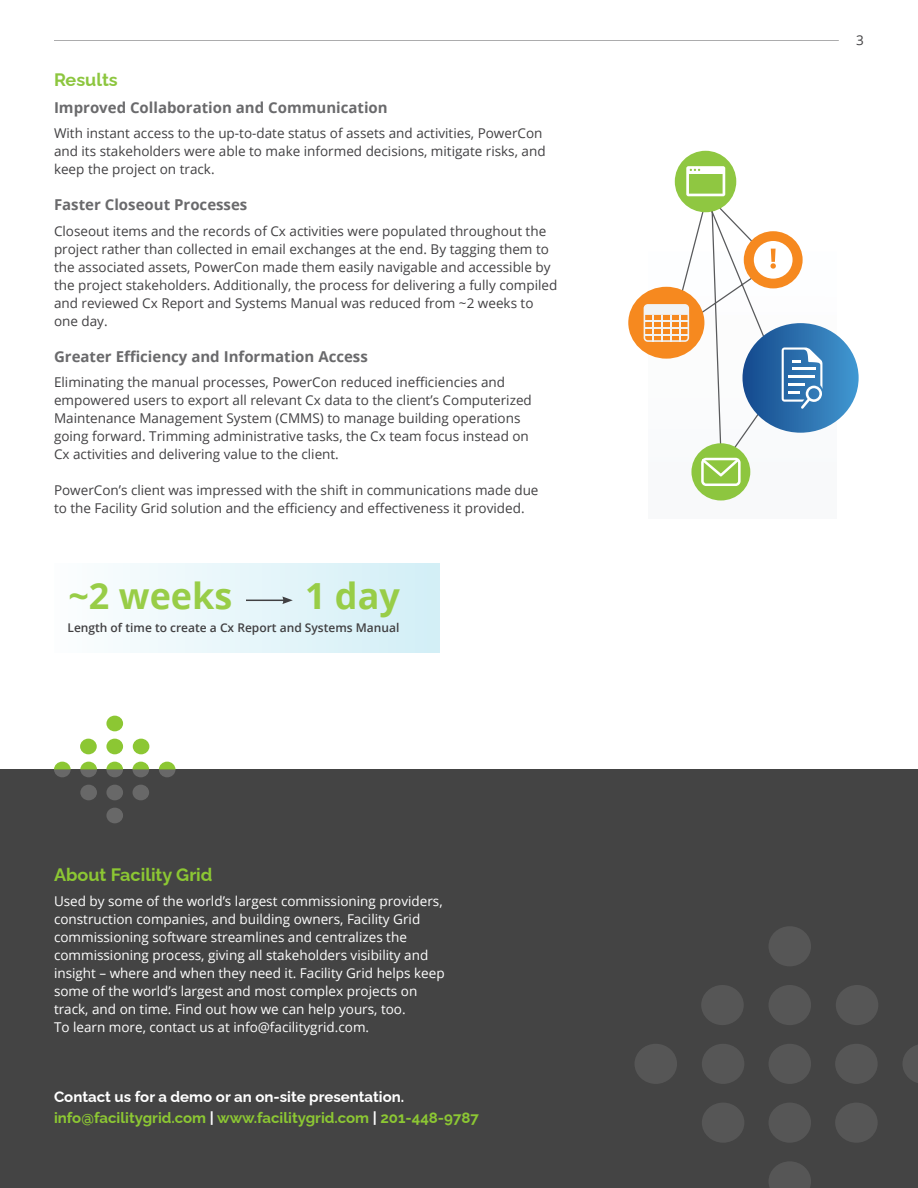
<style>
.page{position:relative;width:918px;height:1188px;background:#fff}
.page>*{position:absolute;margin:0;border:0;box-sizing:border-box;transform-origin:0 0}
.t1{font:700 36px "Open Sans";color:#98cd47}
.t2{font:700 18px "Raleway";color:#8cc733}
.t3{font:700 18px "Raleway";color:#8dc63f}
.t4{font:700 15px "Open Sans";color:#6a6a6c}
.t5{font:700 15px/21px "Raleway";color:#8cc733}
.t6{font:13.5px/18px "Open Sans";color:#414042}
.t7{font:13.5px/18px "Open Sans";color:#fff}
.t8{font:600 12px "Open Sans";color:#414042}
.s1{color:#fff}
</style>
<div class="page">
<hr style="left:54px;top:40px;width:785px;height:1px;background:#acacad">
<div style="left:54px;top:563px;width:385px;height:89px;background:linear-gradient(to right,#fcfdfe,#d2eef6)"></div>
<div style="left:0;top:770px;width:918px;height:418px;background:#444"></div>
<div style="left:836px;top:985px;width:42px;height:40px;background:#565656;border-radius:50%"></div>
<div style="left:835px;top:1044px;width:43px;height:40px;background:#565656;border-radius:50%"></div>
<div style="left:769px;top:985px;width:42px;height:40px;background:#565656;border-radius:50%"></div>
<div style="left:769px;top:1044px;width:42px;height:40px;background:#565656;border-radius:50%"></div>
<div style="left:769px;top:926px;width:42px;height:40px;background:#565656;border-radius:50%"></div>
<svg style="left:903px;top:1045px;width:15px;height:38px"></svg>
<div style="left:701px;top:985px;width:43px;height:40px;background:#565656;border-radius:50%"></div>
<div style="left:702px;top:1044px;width:42px;height:40px;background:#565656;border-radius:50%"></div>
<div style="left:634px;top:1044px;width:43px;height:40px;background:#565656;border-radius:50%"></div>
<div style="left:835px;top:1103px;width:43px;height:40px;background:#565656;border-radius:50%"></div>
<div style="left:769px;top:1103px;width:42px;height:40px;background:#565656;border-radius:50%"></div>
<svg style="left:769px;top:1161px;width:42px;height:27px"></svg>
<div style="left:702px;top:1103px;width:42px;height:40px;background:#565656;border-radius:50%"></div>
<div style="left:133px;top:739px;width:16px;height:15px;background:#8cc733;border-radius:50%"></div>
<div style="left:106px;top:739px;width:17px;height:15px;background:#8cc733;border-radius:50%"></div>
<div style="left:106px;top:716px;width:17px;height:15px;background:#8cc733;border-radius:50%"></div>
<div style="left:80px;top:739px;width:17px;height:15px;background:#8cc733;border-radius:50%"></div>
<div style="left:133px;top:785px;width:16px;height:15px;background:#686868;border-radius:50%"></div>
<div style="left:106px;top:785px;width:17px;height:15px;background:#686868;border-radius:50%"></div>
<div style="left:106px;top:808px;width:17px;height:15px;background:#686868;border-radius:50%"></div>
<div style="left:80px;top:785px;width:17px;height:15px;background:#686868;border-radius:50%"></div>
<svg style="left:159px;top:762px;width:17px;height:15px"></svg>
<svg style="left:132px;top:762px;width:17px;height:15px"></svg>
<svg style="left:106px;top:762px;width:17px;height:15px"></svg>
<svg style="left:80px;top:762px;width:17px;height:15px"></svg>
<svg style="left:54px;top:762px;width:17px;height:15px"></svg>
<hr style="left:246px;top:600px;width:39px;height:1px;background:#414042">
<svg style="left:282px;top:596px;width:11px;height:8px"></svg>
<div style="left:675px;top:151px;width:61px;height:61px;background:#8fc741;border-radius:50%"></div>
<div style="left:691px;top:443px;width:59px;height:57px;background:#8dc63f;border-radius:50%"></div>
<div style="left:628px;top:287px;width:76px;height:72px;background:#f6891f;border-radius:50%"></div>
<svg style="left:644px;top:166px;width:215px;height:320px"></svg>
<hr style="left:679px;top:315px;width:2px;height:26px;background:#f1f3f4">
<hr style="left:644px;top:320px;width:44px;height:1px;background:#f1f3f4">
<hr style="left:644px;top:327px;width:44px;height:1px;background:#f1f3f4">
<hr style="left:644px;top:334px;width:44px;height:1px;background:#f1f3f4">
<h2 class="t3" style="left:54px;top:65px;width:65px">Results</h2>
<p class="t4" style="left:54px;top:97px;width:335px">Improved Collaboration and Communication</p>
<p class="t6" style="left:54px;top:124px;width:493px">With instant access to the up-to-date status of assets and activities, PowerCon and its stakeholders were able to make informed decisions, mitigate risks, and keep the project on track.</p>
<p class="t4" style="left:54px;top:194px;width:195px">Faster Closeout Processes</p>
<p class="t6" style="left:54px;top:222px;width:505px">Closeout items and the records of Cx activities were populated throughout the project rather than collected in email exchanges at the end. By tagging them to the associated assets, PowerCon made them easily navigable and accessible by the project stakeholders. Additionally, the process for delivering a fully compiled and reviewed Cx Report and Systems Manual was reduced from ~2 weeks to one day.</p>
<p class="t4" style="left:54px;top:346px;width:315px">Greater Efficiency and Information Access</p>
<p class="t6" style="left:54px;top:373px;width:479px">Eliminating the manual processes, PowerCon reduced inefficiencies and empowered users to export all relevant Cx data to the client’s Computerized Maintenance Management System (CMMS) to manage building operations going forward. Trimming administrative tasks, the Cx team focus instead on Cx activities and delivering value to the client.</p>
<p class="t6" style="left:54px;top:481px;width:486px">PowerCon’s client was impressed with the shift in communications made due to the Facility Grid solution and the efficiency and effectiveness it provided.</p>
<h1 class="t1" style="left:68px;top:571px;width:166px">~2 weeks</h1>
<p class="t8" style="left:68px;top:619px;width:333px">Length of time to create a Cx Report and Systems Manual</p>
<h1 class="t1" style="left:305px;top:571px;width:96px">1 day</h1>
<h2 class="t2" style="left:54px;top:860px;width:160px">About Facility Grid</h2>
<p class="t7" style="left:54px;top:892px;width:392px">Used by some of the world’s largest commissioning providers, construction companies, and building owners, Facility Grid commissioning software streamlines and centralizes the commissioning process, giving all stakeholders visibility and insight – where and when they need it. Facility Grid helps keep some of the world’s largest and most complex projects on track, and on time. Find out how we can help yours, too.<br>To learn more, contact us at info@facilitygrid.com.</p>
<p class="t5" style="left:54px;top:1085px;width:426px"><span class="s1">Contact us for a demo or an on-site presentation. </span>info@facilitygrid.com <span class="s1">|</span> www.facilitygrid.com <span class="s1">|</span> 201-448-9787</p>
<p class="t6" style="left:856px;top:30px;width:9px">3</p>
</div>
